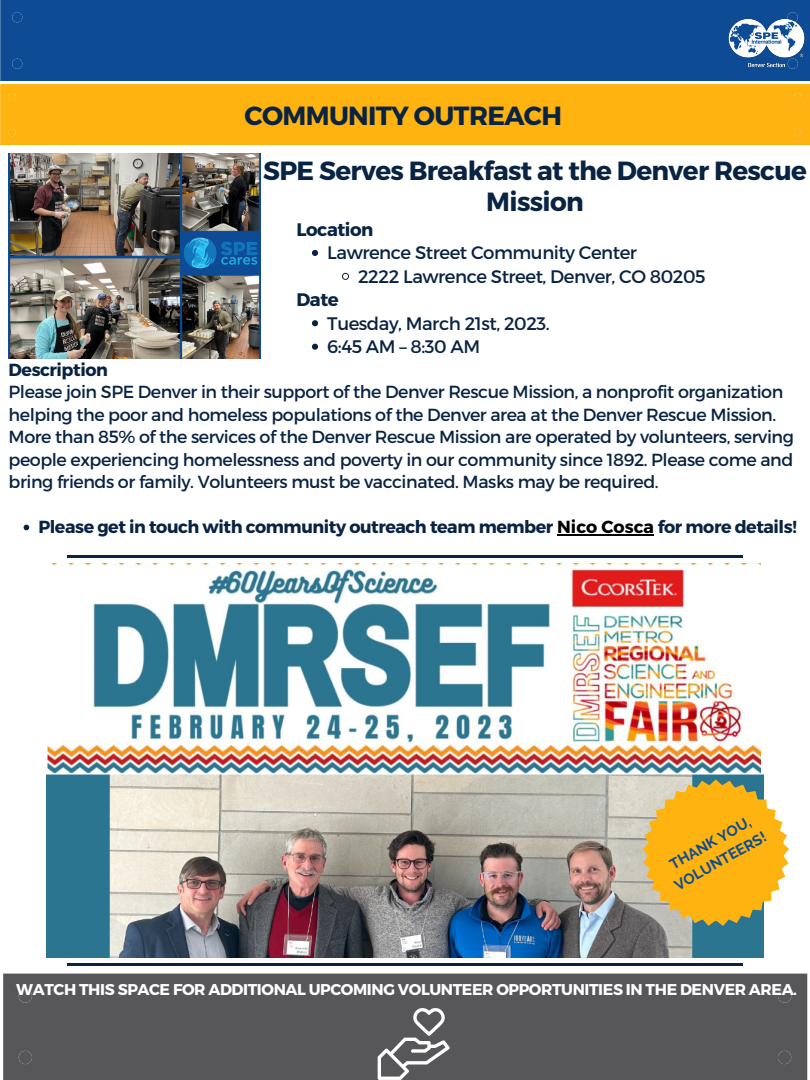
<style>
.page{position:relative;width:810px;height:1080px;background:#fff}
.page>*{position:absolute;margin:0;border:0;box-sizing:border-box;transform-origin:0 0}
.t1{font:700 26.25px/31.4px "Montserrat";letter-spacing:-.025em;color:#092342;text-align:center}
.t2{font:18.12px/23.4px "Montserrat";letter-spacing:-.025em;color:#092342}
.t3{font:700 18.12px "Montserrat";letter-spacing:-.025em;color:#092342}
.t4{font:17.5px/22.5px "Montserrat";letter-spacing:-.025em;color:#092342}
.t5{font:700 17.5px "Montserrat";letter-spacing:-.025em;color:#092342}
.t6{font:700 15.62px "Montserrat";letter-spacing:-.025em;color:#fff}
.t7{font:700 14.88px/20.5px "Raleway";color:#0d4c94;text-align:center}
.s1{color:#000}
</style>
<div class="page">
<div style="left:0;top:0;width:723px;height:81px;background:#0d4c94"></div>
<div style="left:12px;top:12px;width:10px;height:10px;background:#0d4c94;border-radius:50%"></div>
<div style="left:12px;top:59px;width:10px;height:10px;background:#0d4c94;border-radius:50%"></div>
<img style="left:723px;top:0;width:87px;height:81px">
<div style="left:3px;top:974px;width:804px;height:106px;background:#57575a"></div>
<div style="left:19px;top:989px;width:13px;height:14px;background:#57575a;border-radius:50%"></div>
<div style="left:778px;top:989px;width:13px;height:14px;background:#57575a;border-radius:50%"></div>
<div style="left:778px;top:1051px;width:13px;height:13px;background:#57575a;border-radius:50%"></div>
<div style="left:19px;top:1051px;width:13px;height:13px;background:#57575a;border-radius:50%"></div>
<svg style="left:378px;top:1008px;width:72px;height:72px"></svg>
<div style="left:0;top:84px;width:810px;height:61px;background:#ffb310"></div>
<div style="left:9px;top:93px;width:7px;height:7px;background:#ffb310;border-radius:50%"></div>
<div style="left:794px;top:93px;width:7px;height:7px;background:#ffb310;border-radius:50%"></div>
<div style="left:794px;top:129px;width:7px;height:7px;background:#ffb310;border-radius:50%"></div>
<div style="left:9px;top:129px;width:7px;height:7px;background:#ffb310;border-radius:50%"></div>
<img style="left:9px;top:153px;width:251px;height:206px">
<hr style="left:67px;top:556px;width:676px;height:2px;background:#092342">
<hr style="left:67px;top:963px;width:676px;height:2px;background:#092342">
<svg style="left:312px;top:250px;width:6px;height:6px"></svg>
<svg style="left:342px;top:273px;width:7px;height:7px"></svg>
<svg style="left:312px;top:320px;width:6px;height:6px"></svg>
<svg style="left:312px;top:344px;width:6px;height:6px"></svg>
<svg style="left:24px;top:525px;width:5px;height:5px"></svg>
<hr style="left:557px;top:534px;width:97px;height:1px;background:#000">
<img style="left:46px;top:563px;width:717px;height:395px">
<svg style="left:642px;top:779px;width:147px;height:147px;background:#edb943"></svg>
<h1 class="t1" style="left:245px;top:99px;width:319px">COMMUNITY OUTREACH</h1>
<h1 class="t1" style="left:263px;top:153px;width:545px">SPE Serves Breakfast at the Denver Rescue<br>Mission</h1>
<p class="t3" style="left:296px;top:218px;width:78px">Location</p>
<p class="t2" style="left:358px;top:240px;width:349px;text-indent:-31px">Lawrence Street Community Center<br>2222 Lawrence Street, Denver, CO 80205</p>
<p class="t2" style="left:327px;top:310px;width:224px">Tuesday, March 21st, 2023.<br>6:45 AM – 8:30 AM</p>
<p class="t3" style="left:296px;top:288px;width:44px">Date</p>
<p class="t5" style="left:9px;top:358px;width:101px">Description</p>
<p class="t4" style="left:9px;top:380px;width:787px">Please join SPE Denver in their support of the Denver Rescue Mission, a nonprofit organization helping the poor and homeless populations of the Denver area at the Denver Rescue Mission.<br>More than 85% of the services of the Denver Rescue Mission are operated by volunteers, serving people experiencing homelessness and poverty in our community since 1892. Please come and bring friends or family. Volunteers must be vaccinated. Masks may be required.</p>
<p class="t5" style="left:38px;top:516px;width:760px">Please get in touch with community outreach team member <span class="s1">Nico Cosca</span> for more details!</p>
<p class="t7" style="left:661px;top:859px;width:104px;rotate:-29deg">THANK YOU,<br>VOLUNTEERS!</p>
<p class="t6" style="left:16px;top:980px;width:782px">WATCH THIS SPACE FOR ADDITIONAL UPCOMING VOLUNTEER OPPORTUNITIES IN THE DENVER AREA.</p>
</div>
